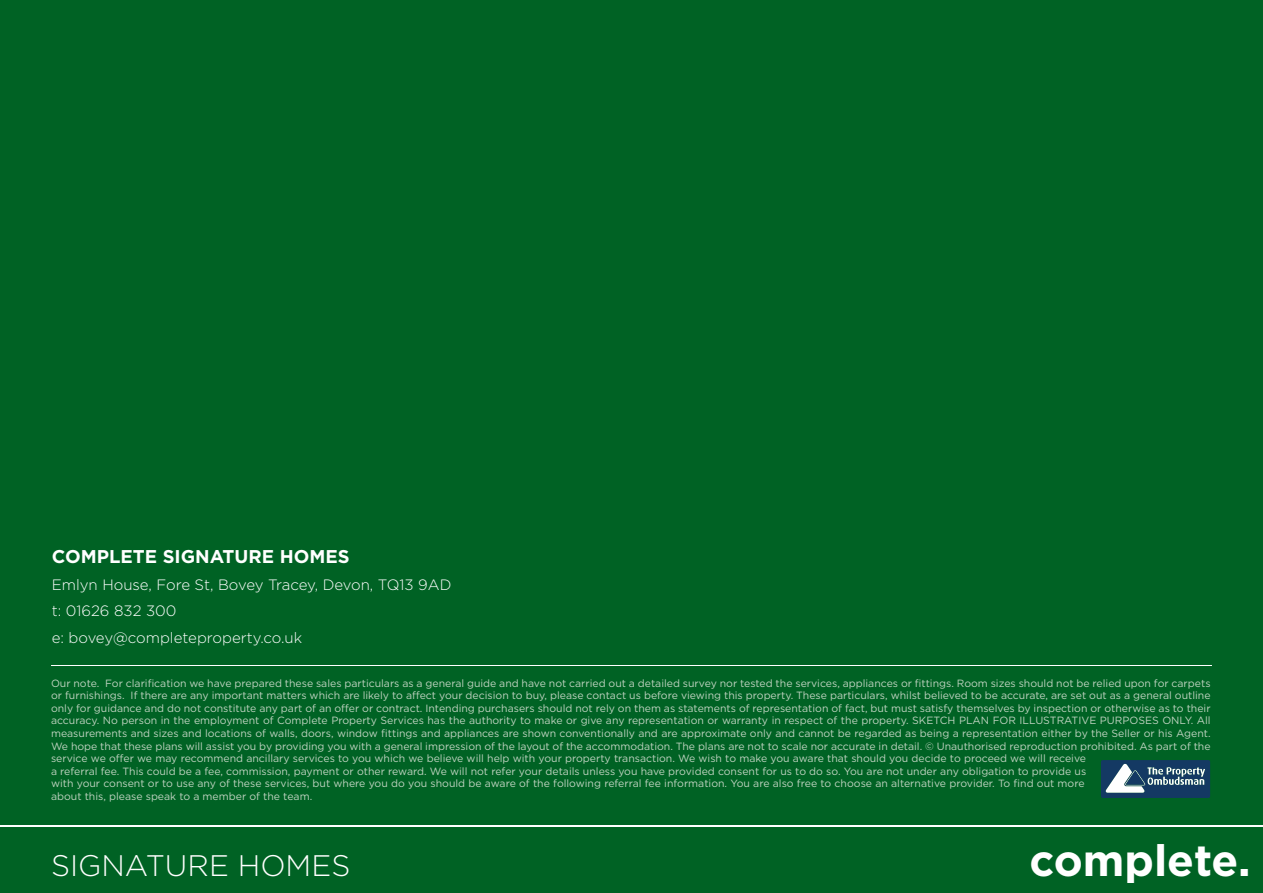
<style>
.page{position:relative;width:1263px;height:893px;background:#fff}
.page>*{position:absolute;margin:0;border:0;box-sizing:border-box;transform-origin:0 0}
.t1{font:700 43.8px "Gotham";color:#fff}
.t2{font:300 29.7px "Gotham";color:#fff}
.t3{font:700 18.45px "Gotham";color:#fff}
.t4{font:300 15px "Gotham";color:#fff}
.t5{font:10.5px/12.6px "Gotham";color:#bfd3c0}
</style>
<div class="page">
<div style="left:0;top:828px;width:1263px;height:65px;background:#006224"></div>
<div style="left:0;top:0;width:1263px;height:824px;background:#006224"></div>
<svg style="left:1101px;top:760px;width:109px;height:38px;background:#466582"></svg>
<hr style="left:51px;top:665px;width:1161px;height:1px;background:#fff">
<p class="t3" style="left:52px;top:545px;width:299px">COMPLETE SIGNATURE HOMES</p>
<p class="t4" style="left:52px;top:575px;width:401px">Emlyn House, Fore St, Bovey Tracey, Devon, TQ13 9AD</p>
<p class="t4" style="left:52px;top:601px;width:126px">t: 01626 832 300</p>
<p class="t4" style="left:52px;top:628px;width:252px">e: bovey@completeproperty.co.uk</p>
<p class="t5" style="left:51px;top:676px;width:1161px">Our note. For clarification we have prepared these sales particulars as a general guide and have not carried out a detailed survey nor tested the services, appliances or fittings. Room sizes should not be relied upon for carpets or furnishings. If there are any important matters which are likely to affect your decision to buy, please contact us before viewing this property. These particulars, whilst believed to be accurate, are set out as a general outline only for guidance and do not constitute any part of an offer or contract. Intending purchasers should not rely on them as statements of representation of fact, but must satisfy themselves by inspection or otherwise as to their accuracy. No person in the employment of Complete Property Services has the authority to make or give any representation or warranty in respect of the property. SKETCH PLAN FOR ILLUSTRATIVE PURPOSES ONLY. All measurements and sizes and locations of walls, doors, window fittings and appliances are shown conventionally and are approximate only and cannot be regarded as being a representation either by the Seller or his Agent.<br>We hope that these plans will assist you by providing you with a general impression of the layout of the accommodation. The plans are not to scale nor accurate in detail. © Unauthorised reproduction prohibited. As part of the service we offer we may recommend ancillary services to you which we believe will help with your property transaction. We wish to make you aware that should you decide to proceed we will receive<br>a referral fee. This could be a fee, commission, payment or other reward. We will not refer your details unless you have provided consent for us to do so. You are not under any obligation to provide us<br>with your consent or to use any of these services, but where you do you should be aware of the following referral fee information. You are also free to choose an alternative provider. To find out more<br>about this, please speak to a member of the team.</p>
<p class="t2" style="left:51px;top:847px;width:301px">SIGNATURE HOMES</p>
<p class="t1" style="left:1029px;top:832px;width:223px">complete.</p>
</div>
